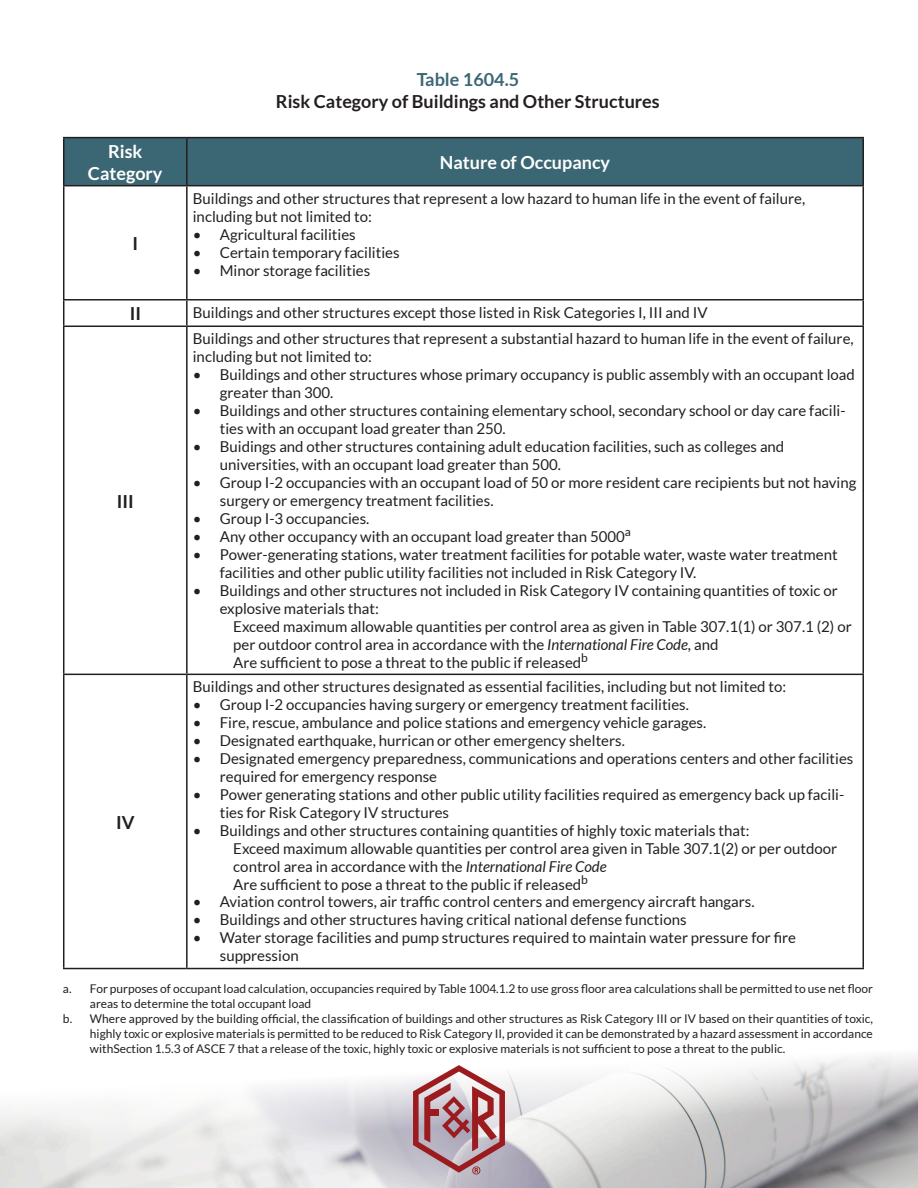
<style>
.page{position:relative;width:918px;height:1188px;background:#fff}
.page>*{position:absolute;margin:0;border:0;box-sizing:border-box;transform-origin:0 0}
.t1{font:700 18px "Lato";color:#231f20}
.t2{font:700 18px/21.6px "Lato";color:#fff;text-align:center}
.t3{font:700 18px "Lato";color:#3b6774}
.t4{font:15px/18px "Lato";color:#231f20}
.t5{font:12px "Lato";color:#231f20}
.s1{font-style:italic}
</style>
<div class="page">
<img style="left:0;top:1055px;width:918px;height:133px">
<div style="left:64px;top:138px;width:798px;height:47px;background:#3b6774"></div>
<hr style="left:63px;top:137px;width:124px;height:1px;background:#231f20">
<hr style="left:63px;top:138px;width:1px;height:47px;background:#231f20">
<hr style="left:187px;top:137px;width:677px;height:1px;background:#231f20">
<hr style="left:186px;top:138px;width:2px;height:47px;background:#231f20">
<hr style="left:862px;top:138px;width:2px;height:47px;background:#231f20">
<hr style="left:63px;top:185px;width:124px;height:1px;background:#231f20">
<hr style="left:63px;top:186px;width:1px;height:113px;background:#231f20">
<hr style="left:187px;top:185px;width:677px;height:1px;background:#231f20">
<hr style="left:186px;top:186px;width:2px;height:113px;background:#231f20">
<hr style="left:862px;top:186px;width:2px;height:113px;background:#231f20">
<hr style="left:63px;top:299px;width:124px;height:2px;background:#231f20">
<svg style="left:63px;top:301px;width:1px;height:25px"></svg>
<hr style="left:187px;top:299px;width:677px;height:2px;background:#231f20">
<hr style="left:186px;top:301px;width:2px;height:25px;background:#231f20">
<hr style="left:862px;top:301px;width:2px;height:25px;background:#231f20">
<hr style="left:63px;top:326px;width:124px;height:1px;background:#231f20">
<hr style="left:63px;top:327px;width:1px;height:347px;background:#231f20">
<hr style="left:187px;top:326px;width:677px;height:1px;background:#231f20">
<hr style="left:186px;top:327px;width:2px;height:347px;background:#231f20">
<hr style="left:862px;top:327px;width:2px;height:347px;background:#231f20">
<hr style="left:63px;top:674px;width:124px;height:1px;background:#231f20">
<hr style="left:63px;top:675px;width:1px;height:293px;background:#231f20">
<hr style="left:187px;top:674px;width:677px;height:1px;background:#231f20">
<hr style="left:186px;top:675px;width:2px;height:293px;background:#231f20">
<hr style="left:862px;top:675px;width:2px;height:293px;background:#231f20">
<hr style="left:63px;top:968px;width:124px;height:1px;background:#231f20">
<hr style="left:187px;top:968px;width:677px;height:1px;background:#231f20">
<svg style="left:413px;top:1065px;width:92px;height:109px"></svg>
<p class="t3" style="left:417px;top:69px;width:104px">Table 1604.5</p>
<p class="t1" style="left:276px;top:91px;width:385px">Risk Category of Buildings and Other Structures</p>
<p class="t2" style="left:88px;top:140px;width:76px">Risk<br>Category</p>
<p class="t2" style="left:440px;top:151px;width:172px">Nature of Occupancy</p>
<p class="t1" style="left:133px;top:233px;width:7px">I</p>
<p class="t4" style="left:193px;top:189px;width:614px">Buildings and other structures that represent a low hazard to human life in the event of failure, including but not limited to:</p>
<p class="t4" style="left:193px;top:225px;width:164px">• Agricultural facilities</p>
<p class="t4" style="left:193px;top:243px;width:208px">• Certain temporary facilities</p>
<p class="t4" style="left:193px;top:261px;width:179px">• Minor storage facilities</p>
<p class="t1" style="left:130px;top:303px;width:13px">II</p>
<p class="t4" style="left:193px;top:303px;width:516px">Buildings and other structures except those listed in Risk Categories I, III and IV</p>
<p class="t1" style="left:117px;top:491px;width:18px">III</p>
<p class="t4" style="left:193px;top:330px;width:662px">Buildings and other structures that represent a substantial hazard to human life in the event of failure, including but not limited to:</p>
<p class="t4" style="left:220px;top:366px;width:637px;text-indent:-27px">• Buildings and other structures whose primary occupancy is public assembly with an occupant load greater than 300.</p>
<p class="t4" style="left:220px;top:402px;width:627px;text-indent:-27px">• Buildings and other structures containing elementary school, secondary school or day care facili&shy;ties with an occupant load greater than 250.</p>
<p class="t4" style="left:220px;top:438px;width:566px;text-indent:-27px">• Buidings and other structures containing adult education facilities, such as colleges and universities, with an occupant load greater than 500.</p>
<p class="t4" style="left:220px;top:474px;width:638px;text-indent:-27px">• Group I-2 occupancies with an occupant load of 50 or more resident care recipients but not having surgery or emergency treatment facilities.</p>
<p class="t4" style="left:193px;top:510px;width:178px">• Group I-3 occupancies.</p>
<p class="t4" style="left:193px;top:528px;width:440px">• Any other occupancy with an occupant load greater than 5000<sup>a</sup></p>
<p class="t4" style="left:220px;top:546px;width:619px;text-indent:-27px">• Power-generating stations, water treatment facilities for potable water, waste water treatment facilities and other public utility facilities not included in Risk Category IV.</p>
<p class="t4" style="left:220px;top:582px;width:620px;text-indent:-27px">• Buildings and other structures not included in Risk Category IV containing quantities of toxic or explosive materials that:</p>
<p class="t4" style="left:233px;top:618px;width:620px">Exceed maximum allowable quantities per control area as given in Table 307.1(1) or 307.1 (2) or per outdoor control area in accordance with the <span class="s1">International Fire Code,</span> and<br>Are sufficient to pose a threat to the public if released<sup>b</sup></p>
<p class="t4" style="left:193px;top:678px;width:595px">Buildings and other structures designated as essential facilities, including but not limited to:</p>
<p class="t4" style="left:193px;top:696px;width:498px">• Group I-2 occupancies having surgery or emergency treatment facilities.</p>
<p class="t4" style="left:193px;top:714px;width:515px">• Fire, rescue, ambulance and police stations and emergency vehicle garages.</p>
<p class="t4" style="left:193px;top:732px;width:434px">• Designated earthquake, hurrican or other emergency shelters.</p>
<p class="t4" style="left:220px;top:750px;width:635px;text-indent:-27px">• Designated emergency preparedness, communications and operations centers and other facilities required for emergency response</p>
<p class="t4" style="left:220px;top:786px;width:626px;text-indent:-27px">• Power generating stations and other public utility facilities required as emergency back up facili&shy;ties for Risk Category IV structures</p>
<p class="t4" style="left:233px;top:822px;width:606px;text-indent:-40px">• Buildings and other structures containing quantities of highly toxic materials that:<br>Exceed maximum allowable quantities per control area given in Table 307.1(2) or per outdoor control area in accordance with the <span class="s1">International Fire Code<br></span>Are sufficient to pose a threat to the public if released<sup>b</sup></p>
<p class="t4" style="left:193px;top:892px;width:563px">• Aviation control towers, air traffic control centers and emergency aircraft hangars.</p>
<p class="t4" style="left:193px;top:910px;width:495px">• Buildings and other structures having critical national defense functions</p>
<p class="t4" style="left:220px;top:928px;width:578px;text-indent:-27px">• Water storage facilities and pump structures required to maintain water pressure for fire suppression</p>
<p class="t5" style="left:63px;top:982px;width:812px">a. For purposes of occupant load calculation, occupancies required by Table 1004.1.2 to use gross floor area calculations shall be permitted to use net floor</p>
<p class="t5" style="left:90px;top:997px;width:223px">areas to determine the total occupant load</p>
<p class="t5" style="left:63px;top:1012px;width:812px">b. Where approved by the building official, the classification of buildings and other structures as Risk Category III or IV based on their quantities of toxic,</p>
<p class="t5" style="left:90px;top:1027px;width:784px">highly toxic or explosive materials is permitted to be reduced to Risk Category II, provided it can be demonstrated by a hazard assessment in accordance</p>
<p class="t5" style="left:90px;top:1042px;width:697px">withSection 1.5.3 of ASCE 7 that a release of the toxic, highly toxic or explosive materials is not sufficient to pose a threat to the public.</p>
<p class="t1" style="left:116px;top:812px;width:20px">IV</p>
</div>
